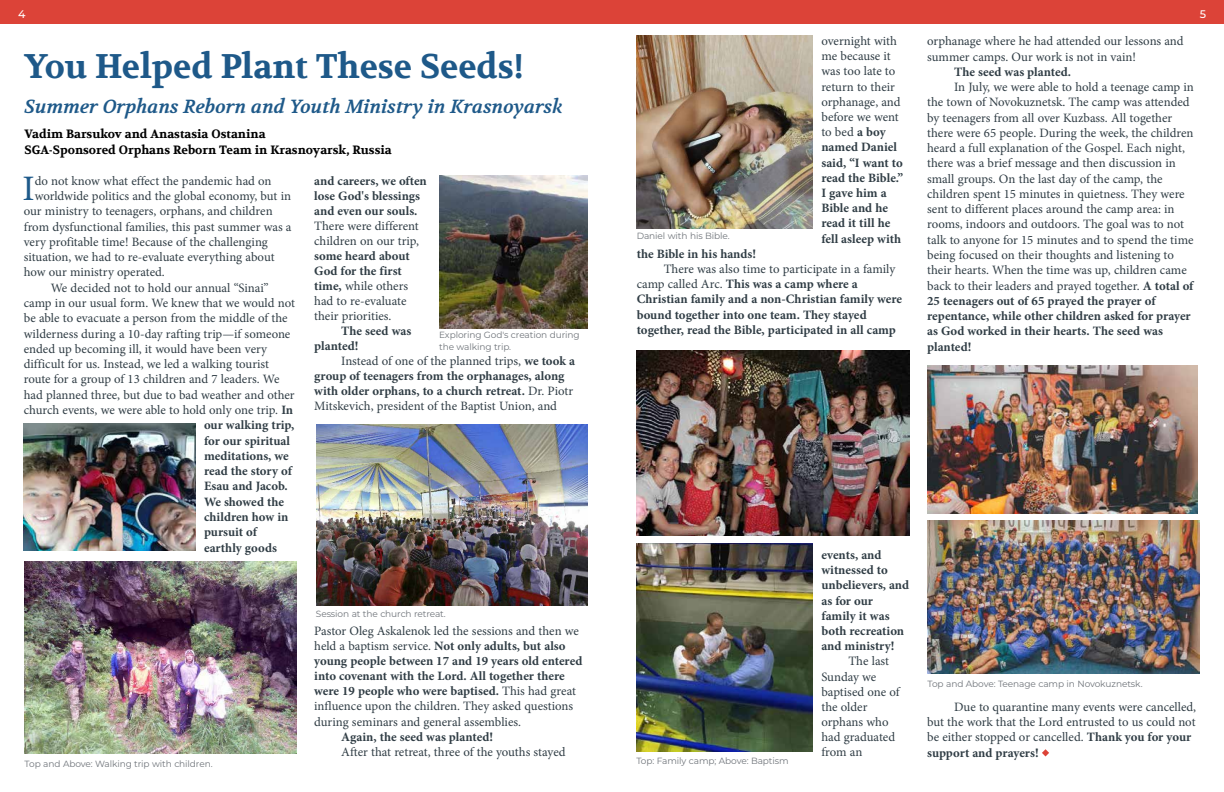
<style>
.page{position:relative;width:1224px;height:792px;background:#fff}
.page>*{position:absolute;margin:0;border:0;box-sizing:border-box;transform-origin:0 0}
.t1{font:35.9px "Minion Pro";color:#1e5a8a}
.t2{font:700 34px "Volkhov";color:#1e5989}
.t3{font:italic 700 19px "Volkhov";color:#1e5989}
.t4{font:12.8px/15.3px "Minion Pro";color:#303d45}
.t5{font:700 12.8px/15.2px "Minion Pro";color:#303d45}
.t6{font:700 12px/16px "Volkhov";color:#000}
.t7{font:500 11px "Montserrat";color:#fff}
.t8{font:9px/11.7px "Montserrat";letter-spacing:-.01em;color:#6f747a}
.s1{font-weight:700}
.s2{font-weight:400}
</style>
<div class="page">
<svg style="left:1042px;top:749px;width:7px;height:7px"></svg>
<div style="left:0;top:0;width:1224px;height:23px;background:#dc4338"></div>
<img style="left:637px;top:543px;width:175px;height:208px">
<img style="left:927px;top:521px;width:272px;height:153px">
<img style="left:637px;top:36px;width:175px;height:193px">
<img style="left:25px;top:561px;width:271px;height:193px">
<img style="left:24px;top:423px;width:171px;height:127px">
<img style="left:439px;top:175px;width:149px;height:153px">
<img style="left:316px;top:424px;width:271px;height:181px">
<img style="left:637px;top:351px;width:272px;height:184px">
<img style="left:928px;top:366px;width:270px;height:148px">
<p class="t7" style="left:18px;top:6px;width:9px">4</p>
<p class="t7" style="left:1200px;top:6px;width:8px">5</p>
<h2 class="t2" style="left:25px;top:46px;width:501px">You Helped Plant These Seeds!</h2>
<h3 class="t3" style="left:25px;top:94px;width:540px">Summer Orphans Reborn and Youth Ministry in Krasnoyarsk</h3>
<p class="t6" style="left:25px;top:126px;width:369px">Vadim Barsukov and Anastasia Ostanina<br>SGA-Sponsored Orphans Reborn Team in Krasnoyarsk, Russia</p>
<h1 class="t1" style="left:22px;top:164px;width:14px">I</h1>
<p class="t4" style="left:35px;top:173px;width:238px">do not know what effect the pandemic had on</p>
<p class="t4" style="left:35px;top:188px;width:258px">worldwide politics and the global economy, but in</p>
<p class="t4" style="left:24px;top:204px;width:250px">our ministry to teenagers, orphans, and children</p>
<p class="t4" style="left:24px;top:219px;width:269px">from dysfunctional families, this past summer was a</p>
<p class="t4" style="left:24px;top:234px;width:246px">very profitable time! Because of the challenging</p>
<p class="t4" style="left:24px;top:249px;width:252px">situation, we had to re-evaluate everything about</p>
<p class="t4" style="left:24px;top:265px;width:143px">how our ministry operated.</p>
<p class="t4" style="left:51px;top:280px;width:219px">We decided not to hold our annual “Sinai”</p>
<p class="t4" style="left:24px;top:295px;width:273px">camp in our usual form. We knew that we would not</p>
<p class="t4" style="left:24px;top:311px;width:265px">be able to evacuate a person from the middle of the</p>
<p class="t4" style="left:24px;top:326px;width:268px">wilderness during a 10-day rafting trip—if someone</p>
<p class="t4" style="left:24px;top:341px;width:245px">ended up becoming ill, it would have been very</p>
<p class="t4" style="left:24px;top:356px;width:247px">difficult for us. Instead, we led a walking tourist</p>
<p class="t4" style="left:24px;top:372px;width:257px">route for a group of 13 children and 7 leaders. We</p>
<p class="t4" style="left:24px;top:387px;width:272px">had planned three, but due to bad weather and other</p>
<p class="t4" style="left:24px;top:402px;width:271px">church events, we were able to hold only one trip. <span class="s1">In</span></p>
<p class="t5" style="left:204px;top:417px;width:92px">our walking trip,</p>
<p class="t5" style="left:204px;top:433px;width:88px">for our spiritual</p>
<p class="t5" style="left:204px;top:448px;width:86px">meditations, we</p>
<p class="t5" style="left:204px;top:463px;width:89px">read the story of</p>
<p class="t5" style="left:204px;top:479px;width:85px">Esau and Jacob.</p>
<p class="t5" style="left:204px;top:494px;width:82px">We showed the</p>
<p class="t5" style="left:204px;top:509px;width:86px">children how in</p>
<p class="t5" style="left:204px;top:524px;width:55px">pursuit of</p>
<p class="t5" style="left:204px;top:540px;width:74px">earthly goods</p>
<p class="t5" style="left:314px;top:173px;width:114px">and careers, we often lose God's blessings and even our souls.</p>
<p class="t4" style="left:314px;top:218px;width:106px;line-height:15px">There were different children on our trip,</p>
<p class="t4" style="left:314px;top:249px;width:97px;line-height:15px"><span class="s1">some heard about<br>God for the first time,</span> while others had to re-evaluate their priorities.</p>
<p class="t5" style="left:314px;top:323px;width:99px;text-indent:27px">The seed was planted!</p>
<p class="t5" style="left:314px;top:353px;width:262px;text-indent:27px"><span class="s2">Instead of one of the planned trips,</span> we took a group of teenagers from the orphanages, along with older orphans, to a church retreat. <span class="s2">Dr. Piotr Mitskevich, president of the Baptist Union, and</span></p>
<p class="t8" style="left:439px;top:329px;width:142px">Exploring God's creation during the walking trip.</p>
<p class="t8" style="left:25px;top:757px;width:189px">Top and Above: Walking trip with children.</p>
<p class="t8" style="left:316px;top:607px;width:131px">Session at the church retreat.</p>
<p class="t4" style="left:314px;top:624px;width:270px;line-height:15px">Pastor Oleg Askalenok led the sessions and then we held a baptism service. <span class="s1">Not only adults, but also young people between 17 and 19 years old entered into covenant with the Lord. All together there were 19 people who were baptised.</span> This had great influence upon the children. They asked questions during seminars and general assemblies.</p>
<p class="t5" style="left:341px;top:729px;width:153px">Again, the seed was planted!</p>
<p class="t4" style="left:341px;top:744px;width:226px">After that retreat, three of the youths stayed</p>
<p class="t8" style="left:637px;top:230px;width:95px">Daniel with his Bible.</p>
<p class="t5" style="left:821px;top:33px;width:83px"><span class="s2">overnight with me because it was too late to return to their orphanage, and before we went to bed</span> a boy named Daniel said, “I want to read the Bible.”<br>I gave him a<br>Bible and he read it till he fell asleep with</p>
<p class="t5" style="left:637px;top:246px;width:121px">the Bible in his hands!</p>
<p class="t5" style="left:637px;top:261px;width:267px;text-indent:27px"><span class="s2">There was also time to participate in a family camp called Arc.</span> This was a camp where a Christian family and a non-Christian family were bound together into one team. They stayed together, read the Bible, participated in all camp</p>
<p class="t4" style="left:927px;top:34px;width:258px">orphanage where he had attended our lessons and summer camps. Our work is not in vain!</p>
<p class="t5" style="left:954px;top:64px;width:118px">The seed was planted.</p>
<p class="t4" style="left:927px;top:79px;width:268px;text-indent:27px">In July, we were able to hold a teenage camp in the town of Novokuznetsk. The camp was attended by teenagers from all over Kuzbass. All together there were 65 people. During the week, the children heard a full explanation of the Gospel. Each night, there was a brief message and then discussion in small groups. On the last day of the camp, the children spent 15 minutes in quietness. They were sent to different places around the camp area: in rooms, indoors and outdoors. The goal was to not talk to anyone for 15 minutes and to spend the time being focused on their thoughts and listening to their hearts. When the time was up, children came back to their leaders and prayed together. <span class="s1">A total of 25 teenagers out of 65 prayed the prayer of repentance, while other children asked for prayer as God worked in their hearts. The seed was planted!</span></p>
<p class="t8" style="left:636px;top:755px;width:154px">Top: Family camp; Above: Baptism</p>
<p class="t5" style="left:821px;top:547px;width:89px">events, and witnessed to unbelievers, and as for our family it was both recreation and ministry!</p>
<p class="t4" style="left:821px;top:654px;width:80px;text-indent:27px">The last<br>Sunday we baptised one of the older orphans who had graduated from an</p>
<p class="t8" style="left:928px;top:678px;width:217px">Top and Above: Teenage camp in Novokuznetsk.</p>
<p class="t4" style="left:927px;top:699px;width:270px;text-indent:27px">Due to quarantine many events were cancelled, but the work that the Lord entrusted to us could not be either stopped or cancelled. <span class="s1">Thank you for your support and prayers!</span></p>
</div>
